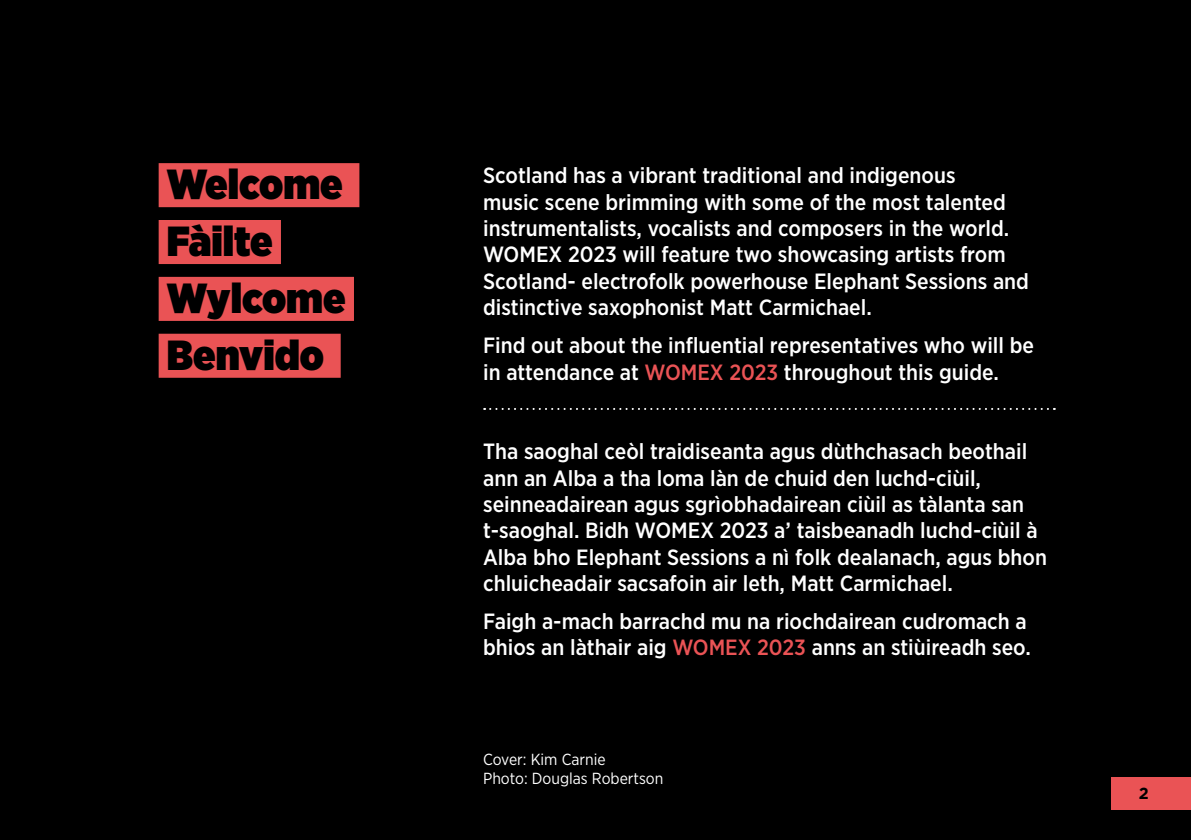
<style>
.page{position:relative;width:1191px;height:840px;background:#fff}
.page>*{position:absolute;margin:0;border:0;box-sizing:border-box;transform-origin:0 0}
.t1{font:900 42px/56.8px "Gotham Narrow";color:#000}
.t2{font:500 22px/26.4px "Gotham Narrow";color:#fff}
.t3{font:16px/19.2px "Gotham Narrow";color:#fff}
.t4{font:700 16px "Gotham";color:#000}
.s1{color:#ea5355}
</style>
<div class="page">
<div style="left:0;top:0;width:1191px;height:839px;background:#000"></div>
<div style="left:1111px;top:777px;width:80px;height:32px;background:#ea5355"></div>
<div style="left:159px;top:163px;width:200px;height:44px;background:#ea5355"></div>
<div style="left:159px;top:220px;width:122px;height:44px;background:#ea5355"></div>
<div style="left:159px;top:277px;width:195px;height:44px;background:#ea5355"></div>
<div style="left:159px;top:333px;width:182px;height:44px;background:#ea5355"></div>
<svg style="left:484px;top:407px;width:570px;height:2px"></svg>
<h1 class="t1" style="left:167px;top:155px;width:180px">Welcome<br>Fàilte<br>Wylcome<br>Benvido</h1>
<p class="t2" style="left:483px;top:162px;width:547px">Scotland has a vibrant traditional and indigenous<br>music scene brimming with some of the most talented instrumentalists, vocalists and composers in the world.<br>WOMEX 2023 will feature two showcasing artists from Scotland- electrofolk powerhouse Elephant Sessions and distinctive saxophonist Matt Carmichael.</p>
<p class="t2" style="left:483px;top:331px;width:552px">Find out about the influential representatives who will be in attendance at <span class="s1">WOMEX 2023</span> throughout this guide.</p>
<p class="t2" style="left:483px;top:437px;width:565px">Tha saoghal ceòl traidiseanta agus dùthchasach beothail ann an Alba a tha loma làn de chuid den luchd-ciùil, seinneadairean agus sgrìobhadairean ciùil as tàlanta san t-saoghal. Bidh WOMEX 2023 a’ taisbeanadh luchd-ciùil à Alba bho Elephant Sessions a nì folk dealanach, agus bhon chluicheadair sacsafoin air leth, Matt Carmichael.</p>
<p class="t2" style="left:483px;top:607px;width:549px">Faigh a-mach barrachd mu na riochdairean cudromach a bhios an làthair aig <span class="s1">WOMEX 2023</span> anns an stiùireadh seo.</p>
<p class="t3" style="left:483px;top:749px;width:182px">Cover: Kim Carnie<br>Photo: Douglas Robertson</p>
<p class="t4" style="left:1138px;top:782px;width:11px">2</p>
</div>
